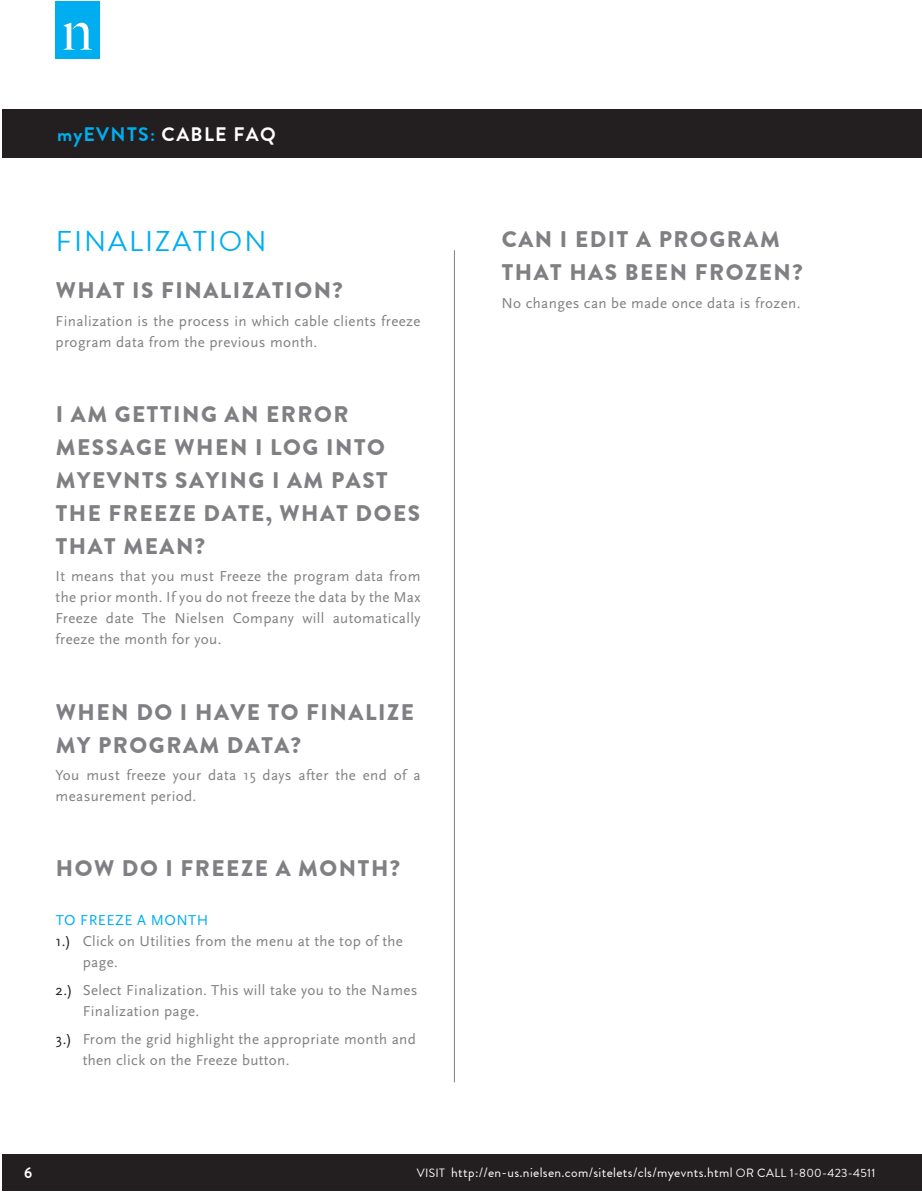
<style>
.page{position:relative;width:922px;height:1192px;background:#fff}
.page>*{position:absolute;margin:0;border:0;box-sizing:border-box;transform-origin:0 0}
.Section_-_Level1{font:28.5px "Brandon Grotesque";letter-spacing:.07em;color:#00aeef}
.Section_-_Level2{font:900 22.5px/33px "Brandon Grotesque";letter-spacing:.07em;color:#807f83}
.SectionBar_Header{font:700 19.5px "Brandon Grotesque";letter-spacing:.07em;color:#00aeef}
.Body_copy{font:15px/21px "Scala Sans OT";letter-spacing:.025em;color:#807f83}
.Numbered_List{font:15px/21px "Scala Sans OT";letter-spacing:.025em;color:#807f83}
.Body_Emphasis_BLUE{font:15px "Scala Sans OT";letter-spacing:.035em;color:#00aeef}
.t1{font:700 15px "Brandon Grotesque";color:#fff}
.t2{font:13.5px "Brandon Grotesque";letter-spacing:.025em;color:#fff}
.s1{color:#fff}
.s2{color:#231f20}
.s3{font-size:12px}
</style>
<div class="page">
<hr style="left:920px;top:1154px;width:1px;height:36px;background:#231f20">
<div style="left:2px;top:1154px;width:918px;height:36px;background:#231f20"></div>
<div style="left:56px;top:2px;width:44px;height:57px;background:#00aeef"></div>
<svg style="left:64px;top:23px;width:28px;height:27px"></svg>
<hr style="left:454px;top:250px;width:1px;height:832px;background:#807f83">
<hr style="left:920px;top:110px;width:1px;height:48px;background:#231f20">
<div style="left:2px;top:110px;width:918px;height:48px;background:#231f20"></div>
<p class="SectionBar_Header" style="left:57px;top:121px;width:220px">myEVNTS: <span class="s1">CABLE FAQ</span></p>
<p class="Section_-_Level1" style="left:56px;top:223px;width:212px">FINALIZATION</p>
<p class="Section_-_Level2" style="left:56px;top:274px;width:288px">WHAT IS FINALIZATION?</p>
<p class="Body_copy" style="left:56px;top:310px;width:366px">Finalization is the process in which cable clients freeze program data from the previous month.</p>
<p class="Section_-_Level2" style="left:56px;top:397px;width:366px">I AM GETTING AN ERROR<br>MESSAGE WHEN I LOG INTO<br>MYEVNTS SAYING I AM PAST<br>THE FREEZE DATE, WHAT DOES<br>THAT MEAN?</p>
<p class="Body_copy" style="left:56px;top:566px;width:366px;text-align:justify">It means that you must Freeze the program data from the prior month. If you do not freeze the data by the Max Freeze date The Nielsen Company will automatically freeze the month for you.</p>
<p class="Section_-_Level2" style="left:56px;top:695px;width:359px">WHEN DO I HAVE TO FINALIZE<br>MY PROGRAM DATA?</p>
<p class="Body_copy" style="left:56px;top:765px;width:366px">You must freeze your data 15 days after the end of a measurement period.</p>
<p class="Section_-_Level2" style="left:56px;top:852px;width:345px">HOW DO I FREEZE A MONTH?</p>
<p class="Body_Emphasis_BLUE" style="left:56px;top:912px;width:154px">TO FREEZE A MONTH</p>
<p class="Numbered_List" style="left:83px;top:931px;width:322px;text-indent:-27px"><span class="s2">1.)</span> Click on Utilities from the menu at the top of the page.</p>
<p class="Numbered_List" style="left:83px;top:979px;width:336px;text-indent:-27px"><span class="s2">2.)</span> Select Finalization. This will take you to the Names<br>Finalization page.</p>
<p class="Numbered_List" style="left:83px;top:1028px;width:334px;text-indent:-27px"><span class="s2">3.)</span> From the grid highlight the appropriate month and then click on the Freeze button.</p>
<p class="Section_-_Level2" style="left:501px;top:223px;width:302px">CAN I EDIT A PROGRAM<br>THAT HAS BEEN FROZEN?</p>
<p class="Body_copy" style="left:501px;top:293px;width:300px">No changes can be made once data is frozen.</p>
<p class="t1" style="left:24px;top:1162px;width:10px">6</p>
<p class="t2" style="left:417px;top:1163px;width:460px"><span class="s3">VISIT</span> http://en-us.nielsen.com/sitelets/cls/myevnts.html <span class="s3">OR CALL 1-800-423-4511</span></p>
</div>
